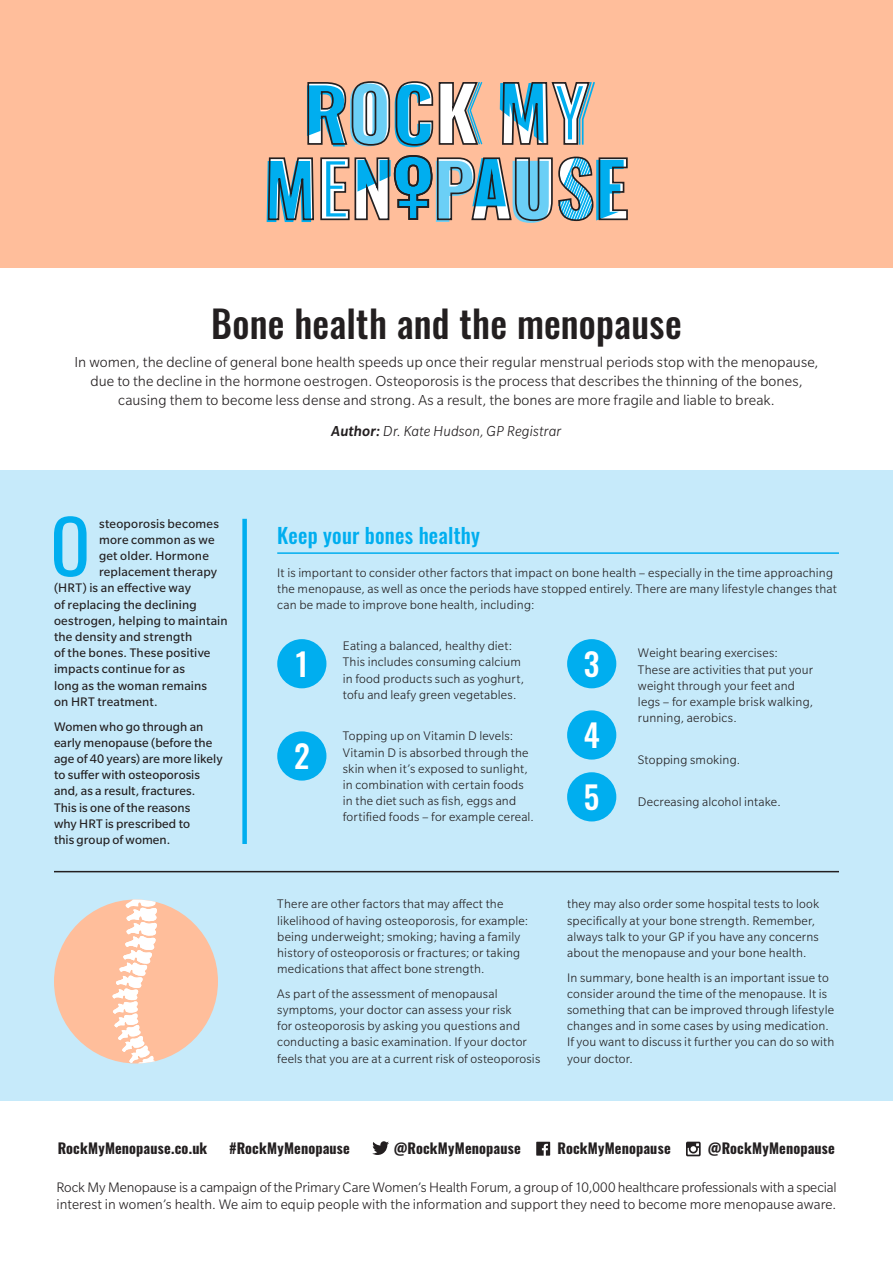
<style>
.page{position:relative;width:893px;height:1263px;background:#fff}
.page>*{position:absolute;margin:0;border:0;box-sizing:border-box;transform-origin:0 0}
.t1{font:700 75.3px/75.3px "Oswald";color:#fff;text-align:center}
.Body_copy{font:73.5px "Oswald";color:#00aeef}
.Body_copy-2{font:500 37.5px "Oswald";letter-spacing:.005em;color:#231f20}
.Body_copy-3{font:500 31.5px "Oswald";color:#fff}
.Sub_hed{font:500 21px "Oswald";letter-spacing:.01em;color:#00aeef}
.Body_copy-4{font:300 15.75px/18.9px "Slate Pro";letter-spacing:.01em;color:#231f20;text-align:center}
.Body_copy-5{font:italic 300 15.75px "Slate Pro";letter-spacing:.01em;color:#231f20}
.t2{font:300 15px/16.5px "Slate Pro";color:#231f20}
.t3{font:700 14.25px "Oswald";letter-spacing:.01em;color:#231f20}
.Body_copy-6{font:300 13.5px/16.2px "Slate Pro";letter-spacing:.015em;color:#231f20}
.Body_copy-7{font:13.5px/16.2px "Slate Pro";letter-spacing:.01em;color:#231f20}
.s1{font-weight:500}
</style>
<div class="page">
<svg style="left:372px;top:1141px;width:17px;height:14px"></svg>
<svg style="left:536px;top:1142px;width:14px;height:14px"></svg>
<svg style="left:686px;top:1142px;width:15px;height:14px"></svg>
<div style="left:0;top:470px;width:893px;height:630px;background:#c6eafa"></div>
<div style="left:0;top:0;width:893px;height:268px;background:#ffbe9b"></div>
<div style="left:242px;top:519px;width:5px;height:325px;background:#00aeef"></div>
<hr style="left:54px;top:871px;width:785px;height:1px;background:#231f20">
<svg style="left:307px;top:81px;width:176px;height:66px"></svg>
<svg style="left:500px;top:82px;width:95px;height:63px"></svg>
<svg style="left:267px;top:155px;width:361px;height:68px"></svg>
<hr style="left:277px;top:552px;width:562px;height:2px;background:#00aeef">
<div style="left:277px;top:639px;width:49px;height:49px;background:#00aeef;border-radius:50%"></div>
<div style="left:277px;top:731px;width:49px;height:50px;background:#00aeef;border-radius:50%"></div>
<div style="left:567px;top:772px;width:49px;height:49px;background:#00aeef;border-radius:50%"></div>
<div style="left:567px;top:710px;width:49px;height:49px;background:#00aeef;border-radius:50%"></div>
<div style="left:567px;top:639px;width:49px;height:49px;background:#00aeef;border-radius:50%"></div>
<div style="left:54px;top:899px;width:164px;height:164px;background:#ffbe9b;border-radius:50%"></div>
<svg style="left:112px;top:899px;width:46px;height:164px"></svg>
<p class="t1" style="left:264px;top:80px;width:366px">ROCK MY<br>MEN PAUSE</p>
<p class="Body_copy-2" style="left:211px;top:304px;width:472px">Bone health and the menopause</p>
<p class="Body_copy-4" style="left:74px;top:352px;width:746px">In women, the decline of general bone health speeds up once their regular menstrual periods stop with the menopause, due to the decline in the hormone oestrogen. Osteoporosis is the process that describes the thinning of the bones, causing them to become less dense and strong. As a result, the bones are more fragile and liable to break.</p>
<p class="Body_copy-5" style="left:331px;top:423px;width:232px"><span class="s1">Author:</span> Dr. Kate Hudson, GP Registrar</p>
<p class="Body_copy" style="left:50px;top:481px;width:41px">O</p>
<p class="Body_copy-7" style="left:99px;top:515px;width:121px">steoporosis becomes</p>
<p class="Body_copy-7" style="left:99px;top:531px;width:117px">more common as we</p>
<p class="Body_copy-7" style="left:99px;top:548px;width:111px">get older. Hormone</p>
<p class="Body_copy-7" style="left:99px;top:564px;width:120px">replacement therapy</p>
<p class="Body_copy-7" style="left:54px;top:580px;width:139px">(HRT) is an effective way</p>
<p class="Body_copy-7" style="left:54px;top:596px;width:144px">of replacing the declining</p>
<p class="Body_copy-7" style="left:54px;top:612px;width:175px">oestrogen, helping to maintain</p>
<p class="Body_copy-7" style="left:54px;top:629px;width:140px">the density and strength</p>
<p class="Body_copy-7" style="left:54px;top:645px;width:158px">of the bones. These positive</p>
<p class="Body_copy-7" style="left:54px;top:661px;width:132px">impacts continue for as</p>
<p class="Body_copy-7" style="left:54px;top:677px;width:155px">long as the woman remains</p>
<p class="Body_copy-7" style="left:54px;top:693px;width:105px">on HRT treatment.</p>
<p class="Body_copy-7" style="left:54px;top:718px;width:170px">Women who go through an early menopause (before the age of 40 years) are more likely to suffer with osteoporosis and, as a result, fractures.<br>This is one of the reasons<br>why HRT is prescribed to<br>this group of women.</p>
<p class="Sub_hed" style="left:277px;top:524px;width:204px">Keep your bones healthy</p>
<p class="Body_copy-6" style="left:277px;top:565px;width:561px">It is important to consider other factors that impact on bone health – especially in the time approaching the menopause, as well as once the periods have stopped entirely. There are many lifestyle changes that can be made to improve bone health, including:</p>
<p class="Body_copy-3" style="left:296px;top:647px;width:14px">1</p>
<p class="Body_copy-3" style="left:294px;top:740px;width:17px">2</p>
<p class="Body_copy-6" style="left:343px;top:638px;width:183px">Eating a balanced, healthy diet:<br>This includes consuming calcium in food products such as yoghurt, tofu and leafy green vegetables.</p>
<p class="Body_copy-6" style="left:343px;top:728px;width:193px">Topping up on Vitamin D levels:<br>Vitamin D is absorbed through the skin when it’s exposed to sunlight, in combination with certain foods in the diet such as fish, eggs and fortified foods – for example cereal.</p>
<p class="Body_copy-3" style="left:584px;top:647px;width:17px">3</p>
<p class="Body_copy-3" style="left:584px;top:719px;width:17px">4</p>
<p class="Body_copy-3" style="left:584px;top:780px;width:17px">5</p>
<p class="Body_copy-6" style="left:638px;top:645px;width:177px">Weight bearing exercises:<br>These are activities that put your weight through your feet and legs – for example brisk walking, running, aerobics.</p>
<p class="Body_copy-6" style="left:638px;top:751px;width:104px">Stopping smoking.</p>
<p class="Body_copy-6" style="left:638px;top:793px;width:144px">Decreasing alcohol intake.</p>
<p class="Body_copy-6" style="left:277px;top:896px;width:253px">There are other factors that may affect the likelihood of having osteoporosis, for example: being underweight; smoking; having a family history of osteoporosis or fractures; or taking medications that affect bone strength.</p>
<p class="Body_copy-6" style="left:277px;top:985px;width:264px">As part of the assessment of menopausal symptoms, your doctor can assess your risk<br>for osteoporosis by asking you questions and conducting a basic examination. If your doctor feels that you are at a current risk of osteoporosis</p>
<p class="Body_copy-6" style="left:567px;top:896px;width:254px">they may also order some hospital tests to look specifically at your bone strength. Remember, always talk to your GP if you have any concerns about the menopause and your bone health.</p>
<p class="Body_copy-6" style="left:567px;top:969px;width:269px">In summary, bone health is an important issue to consider around the time of the menopause. It is something that can be improved through lifestyle changes and in some cases by using medication.<br>If you want to discuss it further you can do so with your doctor.</p>
<p class="t3" style="left:58px;top:1140px;width:151px">RockMyMenopause.co.uk</p>
<p class="t3" style="left:229px;top:1140px;width:122px">#RockMyMenopause</p>
<p class="t3" style="left:394px;top:1140px;width:129px">@RockMyMenopause</p>
<p class="t3" style="left:557px;top:1140px;width:115px">RockMyMenopause</p>
<p class="t3" style="left:708px;top:1140px;width:129px">@RockMyMenopause</p>
<p class="t2" style="left:56px;top:1179px;width:782px">Rock My Menopause is a campaign of the Primary Care Women’s Health Forum, a group of 10,000 healthcare professionals with a special interest in women’s health. We aim to equip people with the information and support they need to become more menopause aware.</p>
</div>
